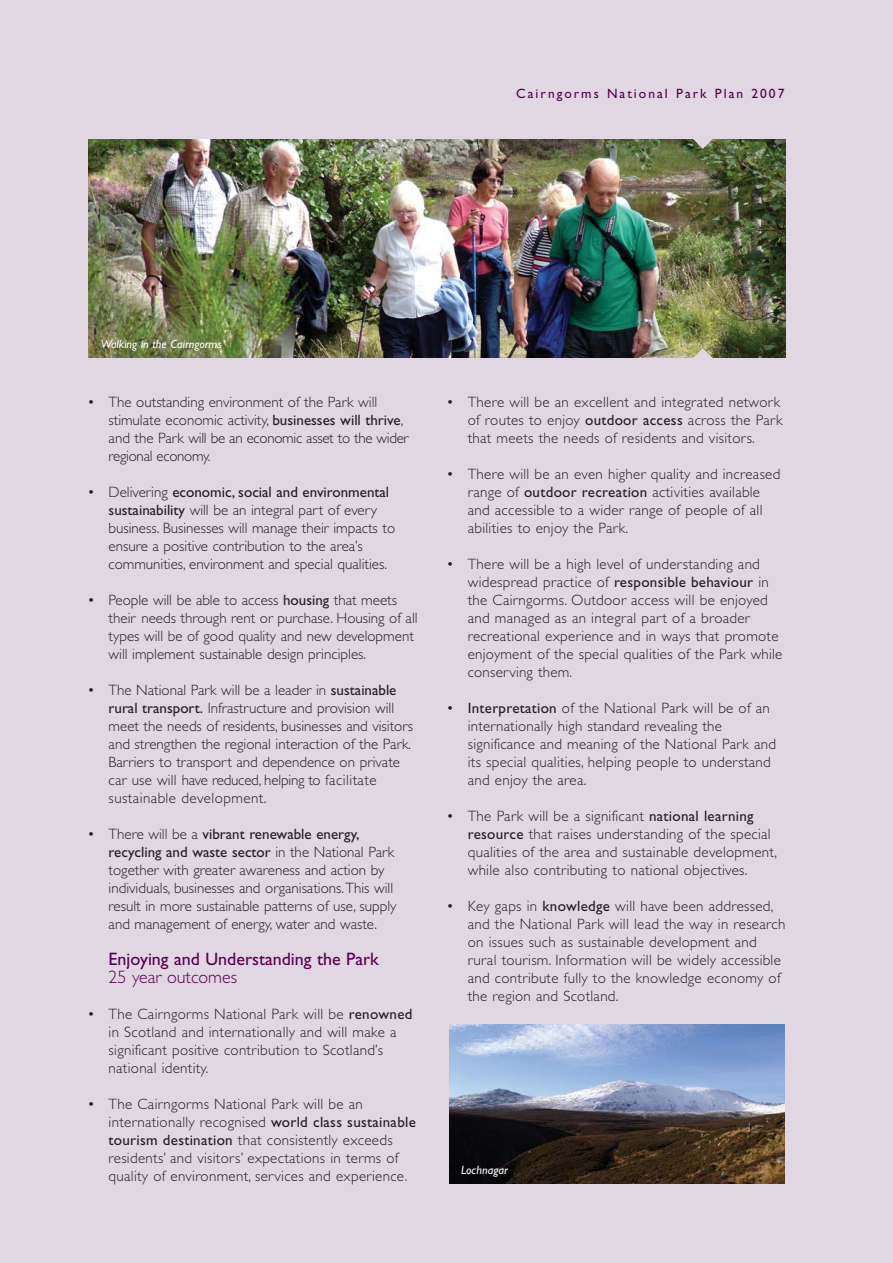
<style>
.page{position:relative;width:893px;height:1263px;background:#e1d7e3}
.page>*{position:absolute;margin:0;border:0;box-sizing:border-box;transform-origin:0 0}
.t1{font:18px "Gill Sans";color:#56004e}
.t2{font:300 18px "Gill Sans";color:#56004e}
.t3{font:300 15px/18px "Gill Sans";letter-spacing:.02em;color:#231f20}
.t4{font:300 15px/18px "Gill Sans";color:#231f20}
.t5{font:13.5px "Gill Sans";letter-spacing:.15em;color:#56004e}
.t6{font:italic 12px "Gill Sans";color:#fff}
.s1{font-weight:400}
</style>
<div class="page">
<img style="left:88px;top:139px;width:697px;height:218px">
<svg style="left:691px;top:348px;width:23px;height:10px"></svg>
<svg style="left:691px;top:139px;width:23px;height:10px"></svg>
<img style="left:449px;top:1025px;width:335px;height:158px">
<p class="t5" style="left:516px;top:89px;width:270px">Cairngorms National Park Plan 2007</p>
<p class="t6" style="left:101px;top:340px;width:122px">Walking in the Cairngorms</p>
<p class="t4" style="left:109px;top:395px;width:301px;text-indent:-21px">• The outstanding environment of the Park will stimulate economic activity, <span class="s1">businesses will thrive</span>, and the Park will be an economic asset to the wider regional economy.</p>
<p class="t4" style="left:109px;top:485px;width:288px;text-indent:-21px">• Delivering <span class="s1">economic, social and environmental sustainability</span> will be an integral part of every business. Businesses will manage their impacts to ensure a positive contribution to the area’s communities, environment and special qualities.</p>
<p class="t4" style="left:109px;top:593px;width:311px;text-indent:-21px">• People will be able to access <span class="s1">housing</span> that meets their needs through rent or purchase. Housing of all types will be of good quality and new development will implement sustainable design principles.</p>
<p class="t4" style="left:109px;top:683px;width:306px;text-indent:-21px">• The National Park will be a leader in <span class="s1">sustainable rural transport.</span> Infrastructure and provision will meet the needs of residents, businesses and visitors and strengthen the regional interaction of the Park.<br>Barriers to transport and dependence on private car use will have reduced, helping to facilitate sustainable development.</p>
<p class="t4" style="left:109px;top:827px;width:289px;text-indent:-21px">• There will be a <span class="s1">vibrant renewable energy, recycling and waste sector</span> in the National Park together with greater awareness and action by individuals, businesses and organisations.This will result in more sustainable patterns of use, supply and management of energy, water and waste.</p>
<p class="t1" style="left:109px;top:953px;width:272px">Enjoying and Understanding the Park</p>
<p class="t2" style="left:109px;top:971px;width:130px">25 year outcomes</p>
<p class="t3" style="left:109px;top:1007px;width:305px;text-indent:-21px">• The Cairngorms National Park will be <span class="s1">renowned </span>in Scotland and internationally and will make a significant positive contribution to Scotland’s national identity.</p>
<p class="t3" style="left:109px;top:1097px;width:309px;text-indent:-21px">• The Cairngorms National Park will be an internationally recognised <span class="s1">world class sustainable tourism destination</span> that consistently exceeds residents’ and visitors’ expectations in terms of quality of environment, services and experience.</p>
<p class="t3" style="left:468px;top:395px;width:316px;text-indent:-21px">• There will be an excellent and integrated network of routes to enjoy <span class="s1">outdoor access</span> across the Park that meets the needs of residents and visitors.</p>
<p class="t3" style="left:468px;top:467px;width:314px;text-indent:-21px">• There will be an even higher quality and increased range of <span class="s1">outdoor recreation</span> activities available and accessible to a wider range of people of all abilities to enjoy the Park.</p>
<p class="t3" style="left:468px;top:557px;width:316px;text-indent:-21px">• There will be a high level of understanding and widespread practice of <span class="s1">responsible behaviour</span> in the Cairngorms. Outdoor access will be enjoyed and managed as an integral part of a broader recreational experience and in ways that promote enjoyment of the special qualities of the Park while conserving them.</p>
<p class="t3" style="left:468px;top:701px;width:310px;text-indent:-21px">• <span class="s1">Interpretation</span> of the National Park will be of an internationally high standard revealing the significance and meaning of the National Park and its special qualities, helping people to understand and enjoy the area.</p>
<p class="t3" style="left:468px;top:809px;width:311px;text-indent:-21px">• The Park will be a significant <span class="s1">national learning resource</span> that raises understanding of the special qualities of the area and sustainable development, while also contributing to national objectives.</p>
<p class="t3" style="left:468px;top:899px;width:319px;text-indent:-21px">• Key gaps in <span class="s1">knowledge</span> will have been addressed, and the National Park will lead the way in research on issues such as sustainable development and rural tourism. Information will be widely accessible and contribute fully to the knowledge economy of the region and Scotland.</p>
<p class="t6" style="left:461px;top:1166px;width:48px">Lochnagar</p>
</div>
